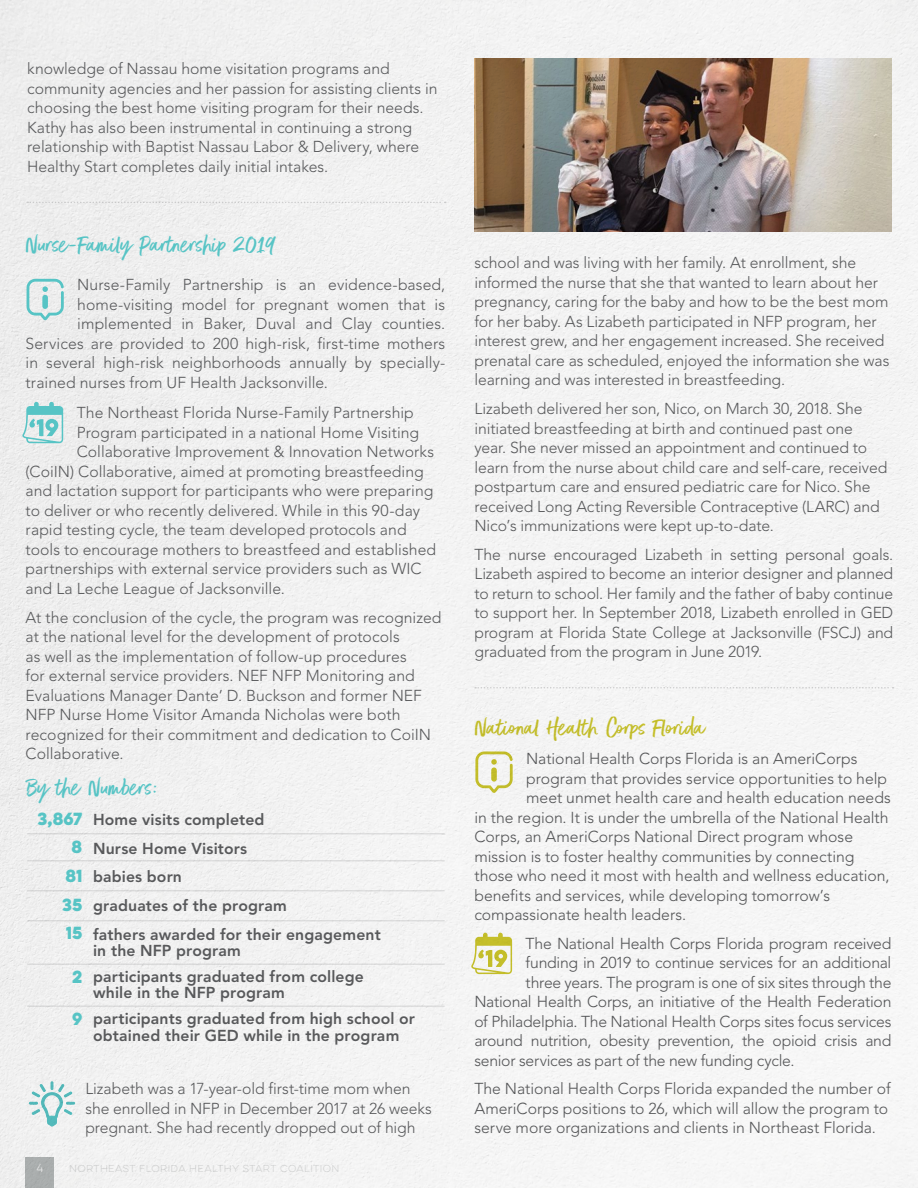
<style>
.page{position:relative;width:918px;height:1188px;background:#fff}
.page>*{position:absolute;margin:0;border:0;box-sizing:border-box;transform-origin:0 0}
.t1{font:28.5px "Better Times";color:#57c4c5}
.t2{font:28.5px "Better Times";color:#ccc62c}
.t3{font:300 15.75px/19.5px "Avenir";color:#58595b}
.t4{font:800 15.75px/28.7px "Avenir";letter-spacing:.01em;color:#58595b}
.t5{font:15.75px/28.7px "Eveleth Clean";letter-spacing:-.005em;color:#57c4c5;text-align:right}
.t6{font:100 10.5px "Eveleth Clean";color:#fff}
.t7{font:100 9px "Eveleth Clean";letter-spacing:.04em;color:#d5d6d6}
</style>
<div class="page">
<img style="left:0;top:0;width:918px;height:1188px">
<svg style="left:27px;top:279px;width:37px;height:41px"></svg>
<svg style="left:22px;top:402px;width:41px;height:41px"></svg>
<hr style="left:27px;top:833px;width:418px;height:1px;background:#58595b">
<hr style="left:27px;top:860px;width:418px;height:1px;background:#58595b">
<hr style="left:27px;top:890px;width:418px;height:1px;background:#58595b">
<hr style="left:27px;top:920px;width:418px;height:1px;background:#58595b">
<hr style="left:27px;top:963px;width:418px;height:2px;background:#58595b">
<hr style="left:27px;top:1005px;width:418px;height:2px;background:#58595b">
<svg style="left:27px;top:202px;width:419px;height:1px"></svg>
<p class="t3" style="left:27px;top:59px;width:412px">knowledge of Nassau home visitation programs and community agencies and her passion for assisting clients in choosing the best home visiting program for their needs.<br>Kathy has also been instrumental in continuing a strong relationship with Baptist Nassau Labor &amp; Delivery, where Healthy Start completes daily initial intakes.</p>
<h1 class="t1" style="left:26px;top:228px;width:251px">Nurse-Family Partnership 2019</h1>
<p class="t3" style="left:77px;top:275px;width:370px">Nurse-Family Partnership is an evidence-based,</p>
<p class="t3" style="left:77px;top:294px;width:369px">home-visiting model for pregnant women that is</p>
<p class="t3" style="left:77px;top:314px;width:370px">implemented in Baker, Duval and Clay counties.</p>
<p class="t3" style="left:26px;top:333px;width:421px">Services are provided to 200 high-risk, first-time mothers</p>
<p class="t3" style="left:26px;top:353px;width:421px">in several high-risk neighborhoods annually by specially-</p>
<p class="t3" style="left:26px;top:372px;width:304px">trained nurses from UF Health Jacksonville.</p>
<p class="t3" style="left:77px;top:403px;width:339px">The Northeast Florida Nurse-Family Partnership</p>
<p class="t3" style="left:77px;top:423px;width:344px">Program participated in a national Home Visiting</p>
<p class="t3" style="left:77px;top:442px;width:359px">Collaborative Improvement &amp; Innovation Networks</p>
<p class="t3" style="left:26px;top:462px;width:400px">(CoiIN) Collaborative, aimed at promoting breastfeeding</p>
<p class="t3" style="left:26px;top:481px;width:409px">and lactation support for participants who were preparing</p>
<p class="t3" style="left:26px;top:501px;width:396px">to deliver or who recently delivered. While in this 90-day</p>
<p class="t3" style="left:26px;top:520px;width:383px">rapid testing cycle, the team developed protocols and</p>
<p class="t3" style="left:26px;top:540px;width:412px">tools to encourage mothers to breastfeed and established</p>
<p class="t3" style="left:26px;top:559px;width:398px">partnerships with external service providers such as WIC</p>
<p class="t3" style="left:26px;top:579px;width:261px">and La Leche League of Jacksonville.</p>
<p class="t3" style="left:26px;top:607px;width:417px">At the conclusion of the cycle, the program was recognized at the national level for the development of protocols<br>as well as the implementation of follow-up procedures<br>for external service providers. NEF NFP Monitoring and Evaluations Manager Dante’ D. Buckson and former NEF NFP Nurse Home Visitor Amanda Nicholas were both recognized for their commitment and dedication to CoiIN Collaborative.</p>
<h1 class="t1" style="left:26px;top:772px;width:134px">By the Numbers:</h1>
<p class="t4" style="left:93px;top:805px;width:289px">Home visits completed<br>Nurse Home Visitors<br>babies born<br>graduates of the program<br>fathers awarded for their engagement</p>
<p class="t4" style="left:93px;top:938px;width:272px;line-height:25.7px">in the NFP program<br>participants graduated from college</p>
<p class="t4" style="left:93px;top:980px;width:323px;line-height:25.7px">while in the NFP program<br>participants graduated from high school or</p>
<p class="t4" style="left:93px;top:1021px;width:308px">obtained their GED while in the program</p>
<p class="t5" style="left:38px;top:804px;width:46px">3,867<br>8<br>81<br>35<br>15</p>
<p class="t5" style="left:72px;top:962px;width:12px">2</p>
<p class="t5" style="left:72px;top:1004px;width:12px">9</p>
<p class="t3" style="left:85px;top:1079px;width:348px">Lizabeth was a 17-year-old first-time mom when she enrolled in NFP in December 2017 at 26 weeks pregnant. She had recently dropped out of high</p>
<p class="t6" style="left:36px;top:1161px;width:9px">4</p>
<p class="t7" style="left:69px;top:1162px;width:272px">NORTHEAST FLORIDA HEALTHY START COALITION</p>
<p class="t3" style="left:475px;top:253px;width:416px">school and was living with her family. At enrollment, she informed the nurse that she that wanted to learn about her pregnancy, caring for the baby and how to be the best mom for her baby. As Lizabeth participated in NFP program, her interest grew, and her engagement increased. She received prenatal care as scheduled, enjoyed the information she was learning and was interested in breastfeeding.</p>
<p class="t3" style="left:475px;top:399px;width:414px">Lizabeth delivered her son, Nico, on March 30, 2018. She initiated breastfeeding at birth and continued past one year. She never missed an appointment and continued to learn from the nurse about child care and self-care, received postpartum care and ensured pediatric care for Nico. She received Long Acting Reversible Contraceptive (LARC) and Nico’s immunizations were kept up-to-date.</p>
<p class="t3" style="left:475px;top:545px;width:420px;text-align:justify">The nurse encouraged Lizabeth in setting personal goals.<br>Lizabeth aspired to become an interior designer and planned to return to school. Her family and the father of baby continue to support her. In September 2018, Lizabeth enrolled in GED program at Florida State College at Jacksonville (FSCJ) and graduated from the program in June 2019.</p>
<h1 class="t2" style="left:474px;top:711px;width:232px">National Health Corps Florida</h1>
<p class="t3" style="left:526px;top:749px;width:333px">National Health Corps Florida is an AmeriCorps</p>
<p class="t3" style="left:526px;top:768px;width:363px">program that provides service opportunities to help</p>
<p class="t3" style="left:526px;top:788px;width:366px">meet unmet health care and health education needs</p>
<p class="t3" style="left:474px;top:807px;width:416px">in the region. It is under the umbrella of the National Health</p>
<p class="t3" style="left:474px;top:827px;width:380px">Corps, an AmeriCorps National Direct program whose</p>
<p class="t3" style="left:474px;top:846px;width:382px">mission is to foster healthy communities by connecting</p>
<p class="t3" style="left:474px;top:866px;width:417px">those who need it most with health and wellness education,</p>
<p class="t3" style="left:474px;top:885px;width:357px">benefits and services, while developing tomorrow’s</p>
<p class="t3" style="left:474px;top:905px;width:213px">compassionate health leaders.</p>
<p class="t3" style="left:526px;top:934px;width:367px">The National Health Corps Florida program received</p>
<p class="t3" style="left:526px;top:953px;width:367px">funding in 2019 to continue services for an additional</p>
<p class="t3" style="left:526px;top:973px;width:367px">three years. The program is one of six sites through the</p>
<p class="t3" style="left:474px;top:992px;width:419px">National Health Corps, an initiative of the Health Federation</p>
<p class="t3" style="left:474px;top:1012px;width:419px">of Philadelphia. The National Health Corps sites focus services</p>
<p class="t3" style="left:474px;top:1031px;width:419px">around nutrition, obesity prevention, the opioid crisis and</p>
<p class="t3" style="left:474px;top:1051px;width:322px">senior services as part of the new funding cycle.</p>
<p class="t3" style="left:474px;top:1079px;width:418px">The National Health Corps Florida expanded the number of<br>AmeriCorps positions to 26, which will allow the program to serve more organizations and clients in Northeast Florida.</p>
</div>
